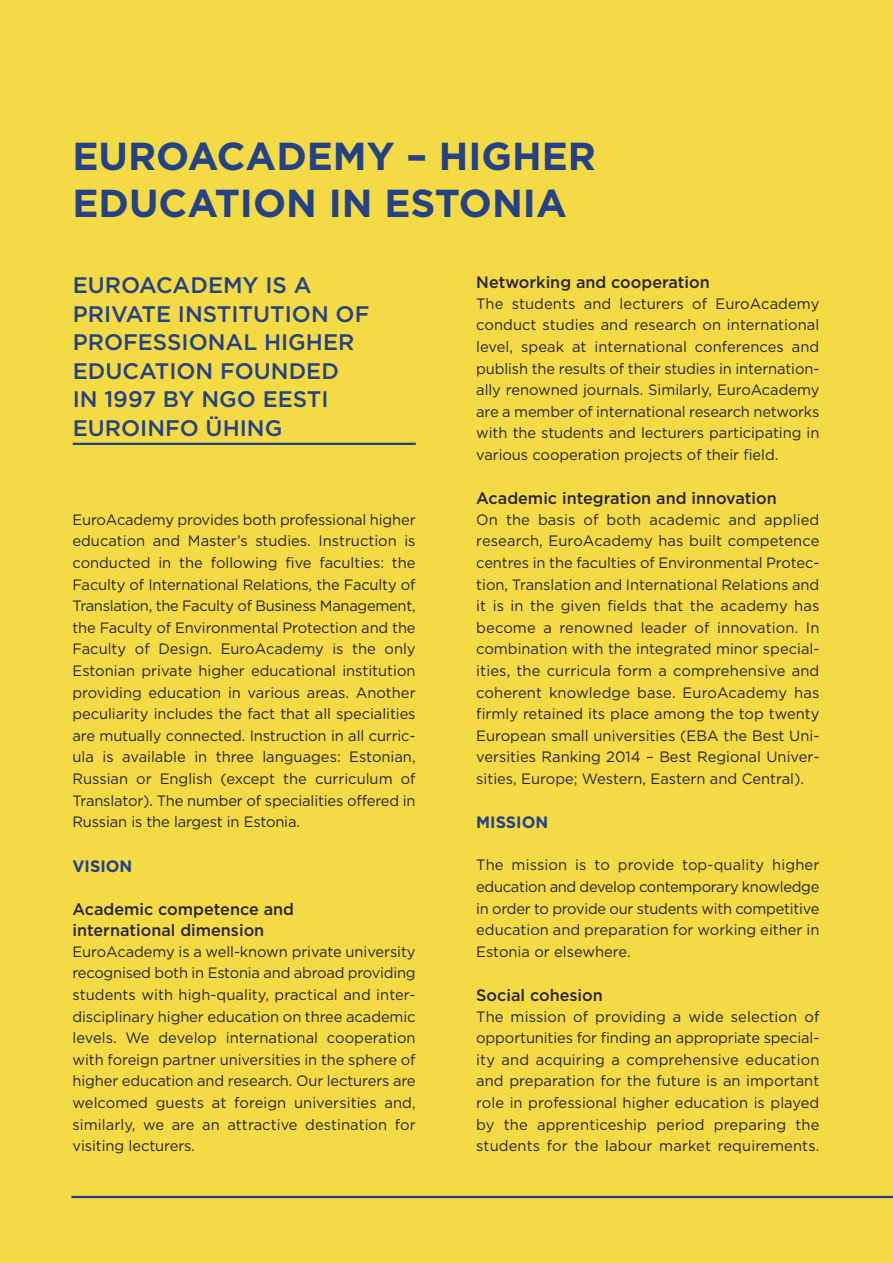
<style>
.page{position:relative;width:893px;height:1263px;background:#f4da44}
.page>*{position:absolute;margin:0;border:0;box-sizing:border-box;transform-origin:0 0}
.t1{font:700 39px/46.8px "Gotham";color:#254286}
.t2{font:500 22.5px/28.5px "Gotham";color:#254286}
.t3{font:500 16.5px/21.6px "Gotham";color:#272526}
.t4{font:700 16.5px "Gotham";color:#254286}
.t5{font:15px/21.6px "Gotham";letter-spacing:-.005em;color:#272526;text-align:justify}
</style>
<div class="page">
<hr style="left:71px;top:1196px;width:822px;height:2px;background:#254286">
<hr style="left:73px;top:443px;width:343px;height:2px;background:#254286">
<h1 class="t1" style="left:72px;top:136px;width:525px">EUROACADEMY – HIGHER<br>EDUCATION IN ESTONIA</h1>
<h2 class="t2" style="left:73px;top:273px;width:298px">EUROACADEMY IS A<br>PRIVATE INSTITUTION OF<br>PROFESSIONAL HIGHER<br>EDUCATION FOUNDED<br>IN 1997 BY NGO EESTI<br>EUROINFO ÜHING</h2>
<p class="t5" style="left:73px;top:510px;width:345px">EuroAcademy provides both professional higher education and Master’s studies. Instruction is conducted in the following five faculties: the Faculty of International Relations, the Faculty of Translation, the Faculty of Business Management, the Faculty of Environmental Protection and the Faculty of Design. EuroAcademy is the only Estonian private higher educational institution providing education in various areas. Another peculiarity includes the fact that all specialities are mutually connected. Instruction in all curric&shy;ula is available in three languages: Estonian, Russian or English (except the curriculum of Translator). The number of specialities offered in Russian is the largest in Estonia.</p>
<p class="t4" style="left:73px;top:860px;width:61px">VISION</p>
<p class="t3" style="left:73px;top:899px;width:223px">Academic competence and international dimension</p>
<p class="t5" style="left:73px;top:942px;width:345px">EuroAcademy is a well-known private university recognised both in Estonia and abroad providing students with high-quality, practical and inter&shy;disciplinary higher education on three academic levels. We develop international cooperation with foreign partner universities in the sphere of higher education and research. Our lecturers are welcomed guests at foreign universities and, similarly, we are an attractive destination for visiting lecturers.</p>
<p class="t3" style="left:476px;top:273px;width:235px">Networking and cooperation</p>
<p class="t5" style="left:476px;top:294px;width:345px">The students and lecturers of EuroAcademy conduct studies and research on international level, speak at international conferences and publish the results of their studies in internation&shy;ally renowned journals. Similarly, EuroAcademy are a member of international research networks with the students and lecturers participating in various cooperation projects of their field.</p>
<p class="t3" style="left:476px;top:489px;width:302px">Academic integration and innovation</p>
<p class="t5" style="left:476px;top:510px;width:345px">On the basis of both academic and applied research, EuroAcademy has built competence centres in the faculties of Environmental Protec&shy;tion, Translation and International Relations and it is in the given fields that the academy has become a renowned leader of innovation. In combination with the integrated minor special&shy;ities, the curricula form a comprehensive and coherent knowledge base. EuroAcademy has firmly retained its place among the top twenty European small universities (EBA the Best Uni&shy;versities Ranking 2014 – Best Regional Univer&shy;sities, Europe; Western, Eastern and Central).</p>
<p class="t4" style="left:476px;top:817px;width:73px">MISSION</p>
<p class="t5" style="left:476px;top:855px;width:345px">The mission is to provide top-quality higher education and develop contemporary knowledge in order to provide our students with competitive education and preparation for working either in Estonia or elsewhere.</p>
<p class="t3" style="left:476px;top:986px;width:128px">Social cohesion</p>
<p class="t5" style="left:476px;top:1007px;width:345px">The mission of providing a wide selection of opportunities for finding an appropriate special&shy;ity and acquiring a comprehensive education and preparation for the future is an important role in professional higher education is played by the apprenticeship period preparing the students for the labour market requirements.</p>
</div>
